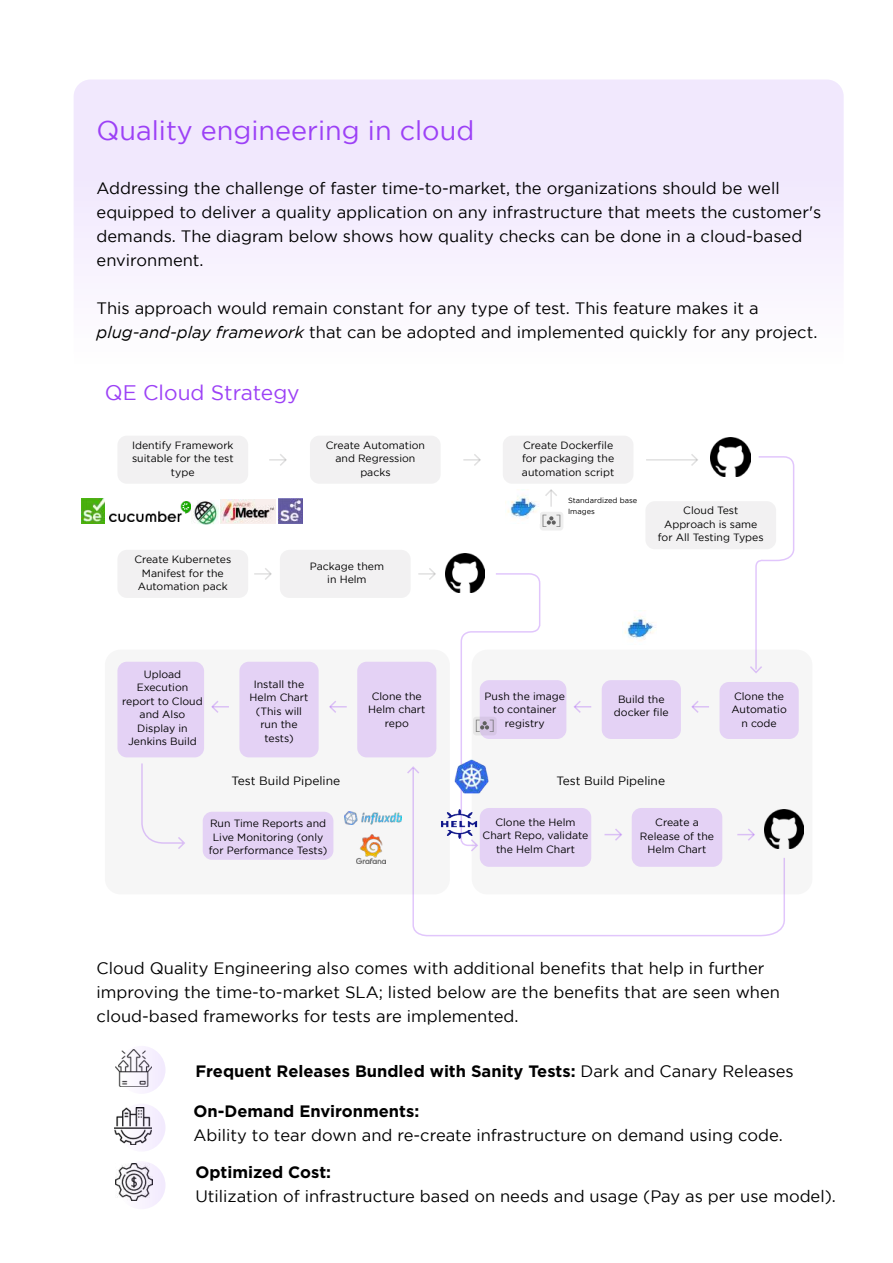
<style>
.page{position:relative;width:893px;height:1263px;background:#fff}
.page>*{position:absolute;margin:0;border:0;box-sizing:border-box;transform-origin:0 0}
.t1{font:27px "Gotham";color:#9c41f6}
.t2{font:21px "Gotham";color:#9c41f6}
.t3{font:16.5px/24px "Gotham";color:#000}
.t4{font:700 16.5px "Gotham";color:#000}
.t5{font:300 14.7px "Gotham";color:#606060;scale:.94 1}
.t6{font:12px "Gotham";color:#000}
.t7{font:10.5px/13.5px "Gotham";color:#000;text-align:center}
.t8{font:7.5px/10.5px "Gotham";color:#000}
.s1{font-style:italic}
.s2{font-weight:400}
</style>
<div class="page">
<div style="left:74px;top:79px;width:770px;height:348px;background:linear-gradient(to right,#f7f2fe,#f7f2fe);border-radius:17px"></div>
<div style="left:105px;top:650px;width:345px;height:244px;background:#f6f6f6;border-radius:16px"></div>
<div style="left:472px;top:650px;width:340px;height:244px;background:#f6f6f6;border-radius:16px"></div>
<div style="left:117px;top:436px;width:131px;height:48px;background:#f2f1f2;border-radius:9px"></div>
<div style="left:310px;top:436px;width:131px;height:48px;background:#f2f1f2;border-radius:9px"></div>
<div style="left:117px;top:550px;width:131px;height:48px;background:#f2f1f2;border-radius:9px"></div>
<div style="left:280px;top:550px;width:131px;height:48px;background:#f2f1f2;border-radius:9px"></div>
<div style="left:503px;top:436px;width:130px;height:48px;background:#f2f1f2;border-radius:9px"></div>
<div style="left:203px;top:812px;width:130px;height:48px;background:#e4d2f5;border-radius:9px"></div>
<div style="left:645px;top:501px;width:131px;height:48px;background:#f2f1f2;border-radius:9px"></div>
<svg style="left:269px;top:454px;width:18px;height:12px"></svg>
<svg style="left:254px;top:568px;width:18px;height:12px"></svg>
<div style="left:117px;top:662px;width:87px;height:95px;background:#e4d2f5;border-radius:9px"></div>
<div style="left:239px;top:662px;width:80px;height:95px;background:#e4d2f5;border-radius:9px"></div>
<svg style="left:407px;top:766px;width:8px;height:7px"></svg>
<svg style="left:750px;top:456px;width:44px;height:217px"></svg>
<svg style="left:211px;top:701px;width:18px;height:12px"></svg>
<div style="left:357px;top:662px;width:79px;height:95px;background:#e4d2f5;border-radius:9px"></div>
<svg style="left:329px;top:701px;width:18px;height:12px"></svg>
<div style="left:480px;top:680px;width:86px;height:59px;background:#e4d2f5;border-radius:9px"></div>
<div style="left:602px;top:680px;width:79px;height:59px;background:#e4d2f5;border-radius:9px"></div>
<svg style="left:573px;top:701px;width:18px;height:12px"></svg>
<div style="left:719px;top:682px;width:80px;height:57px;background:#e4d2f5;border-radius:9px"></div>
<svg style="left:691px;top:701px;width:18px;height:12px"></svg>
<svg style="left:418px;top:568px;width:18px;height:12px"></svg>
<svg style="left:463px;top:454px;width:18px;height:12px"></svg>
<svg style="left:691px;top:454px;width:7px;height:12px"></svg>
<hr style="left:646px;top:459px;width:51px;height:2px;background:#636263">
<svg style="left:545px;top:489px;width:12px;height:18px"></svg>
<svg style="left:141px;top:763px;width:44px;height:86px"></svg>
<div style="left:540px;top:512px;width:23px;height:19px;background:#efefef;border-radius:3px"></div>
<svg style="left:547px;top:516px;width:9px;height:9px"></svg>
<svg style="left:412px;top:768px;width:373px;height:168px"></svg>
<svg style="left:461px;top:573px;width:79px;height:278px"></svg>
<img style="left:711px;top:438px;width:39px;height:38px">
<img style="left:445px;top:553px;width:40px;height:39px">
<img style="left:764px;top:810px;width:40px;height:38px">
<img style="left:345px;top:811px;width:56px;height:13px">
<img style="left:357px;top:834px;width:29px;height:30px">
<img style="left:82px;top:499px;width:23px;height:24px">
<img style="left:191px;top:501px;width:27px;height:24px">
<img style="left:220px;top:499px;width:55px;height:24px">
<img style="left:278px;top:499px;width:24px;height:25px">
<img style="left:110px;top:501px;width:81px;height:20px">
<img style="left:622px;top:610px;width:34px;height:31px">
<img style="left:505px;top:494px;width:34px;height:26px">
<img style="left:454px;top:760px;width:35px;height:34px">
<img style="left:439px;top:810px;width:41px;height:29px">
<img style="left:116px;top:1050px;width:9px;height:36px">
<img style="left:114px;top:1107px;width:13px;height:35px">
<img style="left:115px;top:1165px;width:10px;height:32px">
<svg style="left:117px;top:1046px;width:48px;height:48px"></svg>
<svg style="left:117px;top:1103px;width:48px;height:49px"></svg>
<svg style="left:117px;top:1161px;width:48px;height:48px"></svg>
<h1 class="t1" style="left:97px;top:116px;width:379px">Quality engineering in cloud</h1>
<p class="t3" style="left:97px;top:176px;width:726px">Addressing the challenge of faster time-to-market, the organizations should be well equipped to deliver a quality application on any infrastructure that meets the customer's demands. The diagram below shows how quality checks can be done in a cloud-based environment.</p>
<p class="t3" style="left:97px;top:296px;width:722px">This approach would remain constant for any type of test. This feature makes it a <span class="s1">plug-and-play framework</span> that can be adopted and implemented quickly for any project.</p>
<p class="t2" style="left:105px;top:381px;width:196px">QE Cloud Strategy</p>
<p class="t7" style="left:132px;top:438px;width:103px">Identify Framework suitable for the test type</p>
<p class="t7" style="left:134px;top:552px;width:98px">Create Kubernetes<br>Manifest for the<br>Automation pack</p>
<p class="t7" style="left:326px;top:438px;width:101px">Create Automation and Regression packs</p>
<p class="t7" style="left:522px;top:438px;width:94px;text-align:justify">Create Dockerfile for packaging the automation script</p>
<p class="t7" style="left:310px;top:559px;width:76px">Package them in Helm</p>
<p class="t5" style="left:542px;top:512px;width:23px">[ ]</p>
<p class="t8" style="left:568px;top:495px;width:71px">Standardized base<br>Images</p>
<p class="t7" style="left:658px;top:504px;width:107px">Cloud Test<br>Approach is same for All Testing Types</p>
<p class="t7" style="left:122px;top:667px;width:82px">Upload<br>Execution report to Cloud and Also<br>Display in<br>Jenkins Build</p>
<p class="t7" style="left:250px;top:677px;width:60px">Install the<br>Helm Chart (This will run the tests)</p>
<p class="t7" style="left:368px;top:689px;width:59px">Clone the<br>Helm chart repo</p>
<p class="t7" style="left:485px;top:689px;width:82px">Push the image to container registry</p>
<p class="t7" style="left:614px;top:692px;width:56px">Build the docker file</p>
<p class="t6" style="left:556px;top:774px;width:110px">Test Build Pipeline</p>
<p class="t5" style="left:475px;top:717px;width:23px">[ ]</p>
<p class="t6" style="left:232px;top:774px;width:110px">Test Build Pipeline</p>
<p class="t7" style="left:209px;top:816px;width:120px">Run Time Reports and<br>Live Monitoring (only for Performance Tests)</p>
<p class="t7" style="left:483px;top:815px;width:107px">Clone the Helm<br>Chart Repo, validate the Helm Chart</p>
<p class="t7" style="left:640px;top:816px;width:76px">Create a<br>Release of the<br>Helm Chart</p>
<p class="t7" style="left:731px;top:689px;width:57px">Clone the<br>Automatio n code</p>
<p class="t3" style="left:97px;top:955px;width:685px">Cloud Quality Engineering also comes with additional benefits that help in further improving the time-to-market SLA; listed below are the benefits that are seen when cloud-based frameworks for tests are implemented.</p>
<p class="t4" style="left:195px;top:1062px;width:600px">Frequent Releases Bundled with Sanity Tests: <span class="s2">Dark and Canary Releases</span></p>
<p class="t4" style="left:194px;top:1102px;width:227px">On-Demand Environments:</p>
<p class="t3" style="left:194px;top:1123px;width:591px">Ability to tear down and re-create infrastructure on demand using code.</p>
<p class="t4" style="left:195px;top:1163px;width:137px">Optimized Cost:</p>
<p class="t3" style="left:195px;top:1184px;width:642px">Utilization of infrastructure based on needs and usage (Pay as per use model).</p>
</div>
